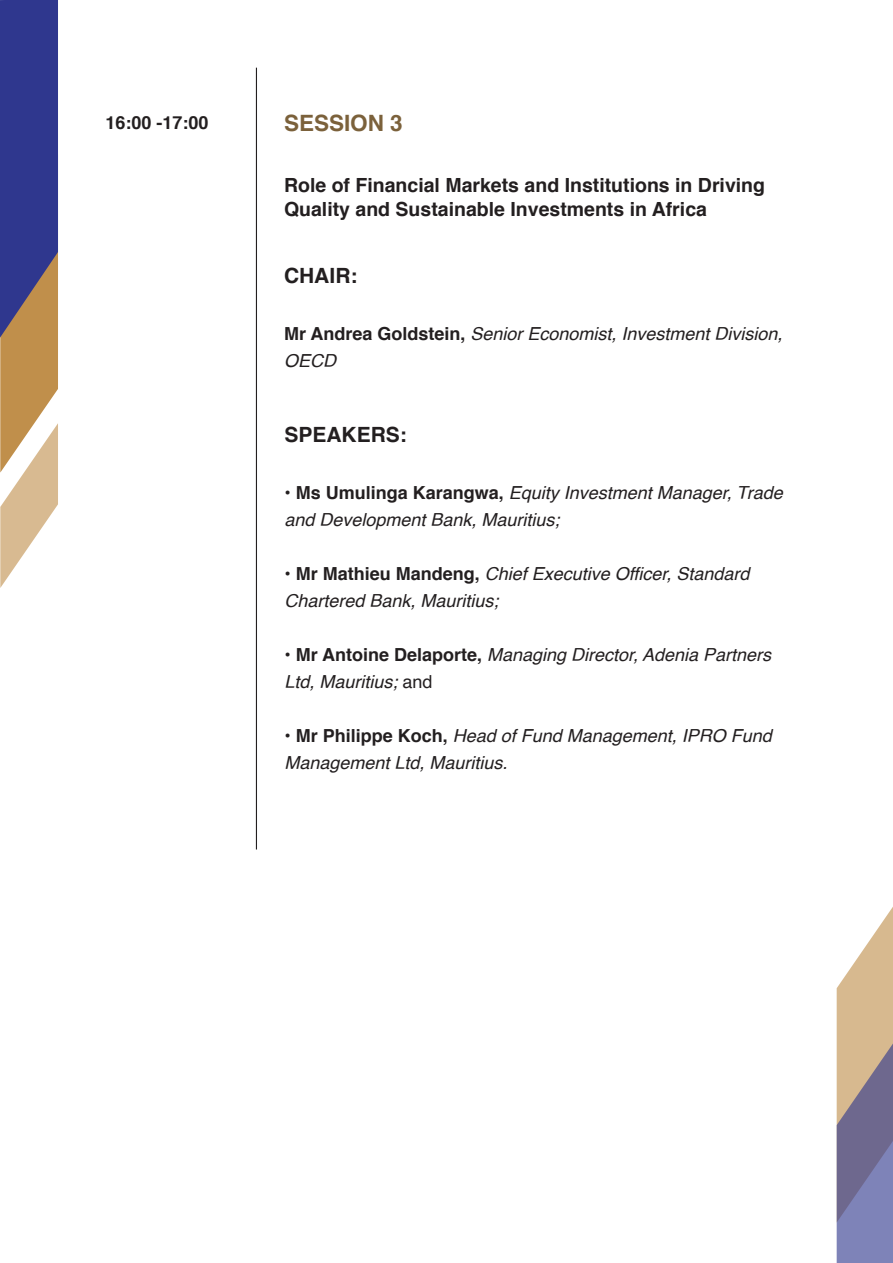
<style>
.page{position:relative;width:893px;height:1263px;background:#fff}
.page>*{position:absolute;margin:0;border:0;box-sizing:border-box;transform-origin:0 0}
.t1{font:700 22.5px "Helvetica";color:#7b613b}
.t2{font:700 21px "Helvetica";color:#231f20}
.t3{font:700 19.5px/24px "Helvetica";color:#231f20}
.t4{font:italic 18px/27px "Helvetica";color:#231f20}
.t5{font:700 18px "Helvetica";color:#231f20}
.s1{font-weight:700;font-style:normal}
.s2{font-style:normal}
</style>
<div class="page">
<svg style="left:0;top:0;width:58px;height:588px;background:#82778d"></svg>
<svg style="left:837px;top:907px;width:56px;height:356px;background:#ab9fa5"></svg>
<hr style="left:256px;top:68px;width:1px;height:781px;background:#231f20">
<p class="t5" style="left:105px;top:108px;width:105px">16:00 -17:00</p>
<p class="t1" style="left:284px;top:104px;width:120px">SESSION 3</p>
<p class="t3" style="left:284px;top:173px;width:483px">Role of Financial Markets and Institutions in Driving<br>Quality and Sustainable Investments in Africa</p>
<p class="t2" style="left:284px;top:259px;width:75px">CHAIR:</p>
<p class="t4" style="left:284px;top:321px;width:500px"><span class="s1">Mr Andrea Goldstein,</span> Senior Economist, Investment Division,<br>OECD</p>
<p class="t2" style="left:284px;top:417px;width:124px">SPEAKERS:</p>
<p class="t4" style="left:284px;top:480px;width:500px"><span class="s2">•</span> <span class="s1">Ms Umulinga Karangwa,</span> Equity Investment Manager, Trade and Development Bank, Mauritius;</p>
<p class="t4" style="left:284px;top:561px;width:467px"><span class="s2">•</span> <span class="s1">Mr Mathieu Mandeng,</span> Chief Executive Officer, Standard<br>Chartered Bank, Mauritius;</p>
<p class="t4" style="left:284px;top:642px;width:488px"><span class="s2">•</span> <span class="s1">Mr Antoine Delaporte,</span> Managing Director, Adenia Partners<br>Ltd, Mauritius; <span class="s2">and</span></p>
<p class="t4" style="left:284px;top:723px;width:489px"><span class="s2">•</span> <span class="s1">Mr Philippe Koch,</span> Head of Fund Management, IPRO Fund<br>Management Ltd, Mauritius.</p>
</div>
